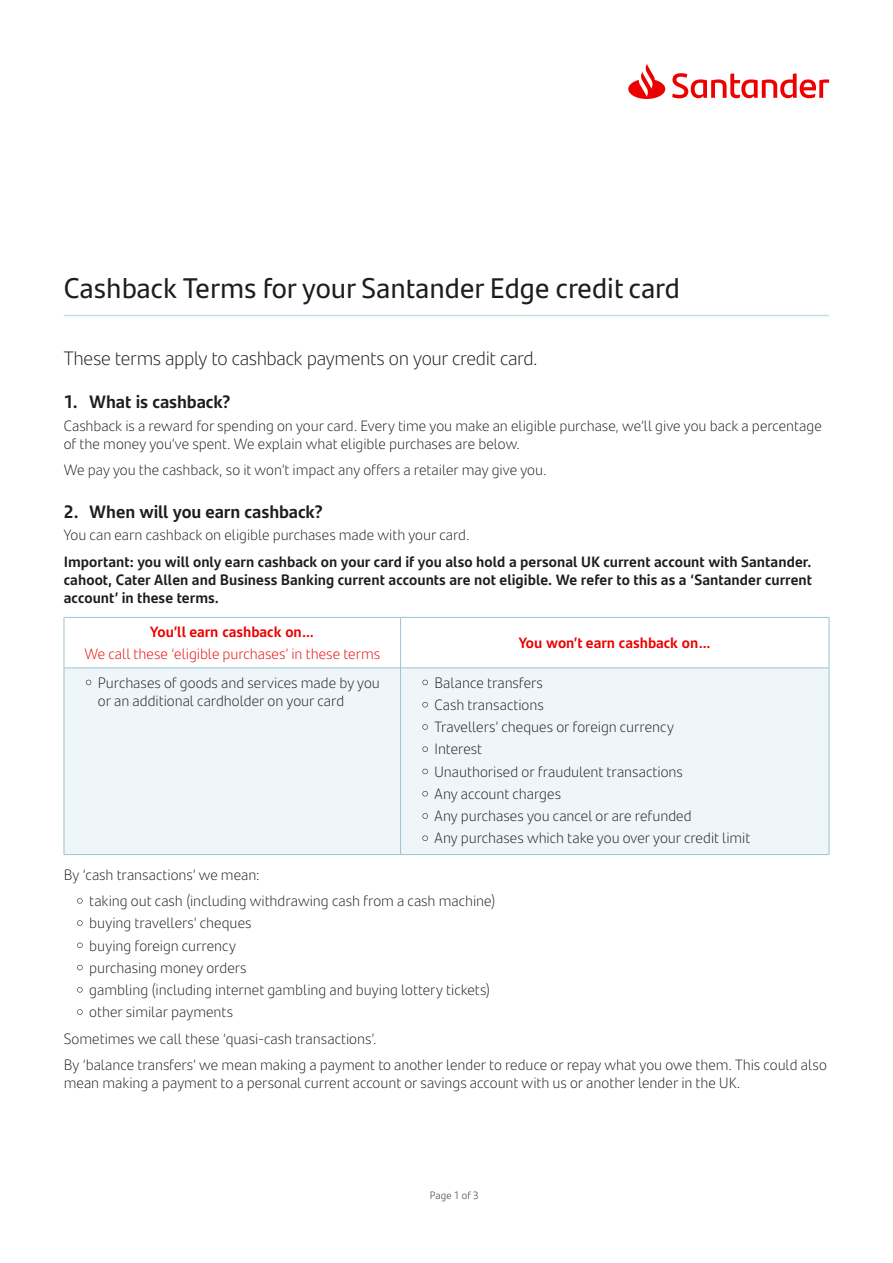
<style>
.page{position:relative;width:893px;height:1263px;background:#fff}
.page>*{position:absolute;margin:0;border:0;box-sizing:border-box;transform-origin:0 0}
.Header_H2{font:28.5px "Santander Text";color:#1d1d1c}
.Header_H4{font:300 19.5px "Santander Text";letter-spacing:-.02em;color:#1d1d1c}
.Subheading_A{font:700 18px "Santander Text";letter-spacing:-.005em;color:#1d1d1c}
.Body_copy{font:300 15px/18px "Santander Text";color:#1d1d1c}
.Body_copy-2{font:700 15px/18px "Santander Text";letter-spacing:.005em;color:#1d1d1c;text-align:justify}
.Table_Header{font:700 15px "Santander Text";color:#ec0000}
.Body_copy-3{font:300 15px "Santander Text";color:#ec0000}
.Page_numbers{font:300 10.5px "Santander Text";letter-spacing:.005em;color:#1d1d1c}
</style>
<div class="page">
<hr style="left:64px;top:315px;width:765px;height:1px;background:#c3dee7">
<div style="left:65px;top:669px;width:764px;height:185px;background:#eef6f9"></div>
<hr style="left:64px;top:617px;width:337px;height:1px;background:#9bc3d3">
<hr style="left:64px;top:618px;width:1px;height:50px;background:#9bc3d3">
<hr style="left:401px;top:617px;width:428px;height:1px;background:#9bc3d3">
<hr style="left:400px;top:618px;width:1px;height:50px;background:#9bc3d3">
<hr style="left:829px;top:618px;width:1px;height:50px;background:#9bc3d3">
<hr style="left:64px;top:668px;width:337px;height:1px;background:#9bc3d3">
<hr style="left:64px;top:668px;width:1px;height:186px;background:#9bc3d3">
<hr style="left:401px;top:668px;width:428px;height:1px;background:#9bc3d3">
<hr style="left:400px;top:668px;width:1px;height:186px;background:#9bc3d3">
<hr style="left:829px;top:668px;width:1px;height:186px;background:#9bc3d3">
<hr style="left:64px;top:854px;width:337px;height:1px;background:#9bc3d3">
<hr style="left:401px;top:854px;width:428px;height:1px;background:#9bc3d3">
<svg style="left:86px;top:680px;width:5px;height:5px"></svg>
<svg style="left:422px;top:680px;width:6px;height:5px"></svg>
<svg style="left:422px;top:702px;width:6px;height:5px"></svg>
<svg style="left:422px;top:724px;width:6px;height:6px"></svg>
<svg style="left:422px;top:746px;width:6px;height:6px"></svg>
<svg style="left:422px;top:769px;width:6px;height:5px"></svg>
<svg style="left:422px;top:791px;width:6px;height:5px"></svg>
<svg style="left:422px;top:813px;width:6px;height:6px"></svg>
<svg style="left:422px;top:835px;width:6px;height:6px"></svg>
<svg style="left:77px;top:898px;width:6px;height:5px"></svg>
<svg style="left:77px;top:920px;width:6px;height:6px"></svg>
<svg style="left:77px;top:943px;width:6px;height:5px"></svg>
<svg style="left:77px;top:965px;width:6px;height:5px"></svg>
<svg style="left:77px;top:987px;width:6px;height:5px"></svg>
<svg style="left:77px;top:1009px;width:6px;height:6px"></svg>
<svg style="left:628px;top:64px;width:201px;height:35px"></svg>
<p class="Header_H2" style="left:64px;top:266px;width:618px">Cashback Terms for your Santander Edge credit card</p>
<p class="Header_H4" style="left:64px;top:344px;width:475px">These terms apply to cashback payments on your credit card.</p>
<p class="Subheading_A" style="left:64px;top:388px;width:168px">1. What is cashback?</p>
<p class="Body_copy" style="left:64px;top:416px;width:760px">Cashback is a reward for spending on your card. Every time you make an eligible purchase, we’ll give you back a percentage of the money you’ve spent. We explain what eligible purchases are below.</p>
<p class="Body_copy" style="left:64px;top:460px;width:484px">We pay you the cashback, so it won’t impact any offers a retailer may give you.</p>
<p class="Subheading_A" style="left:64px;top:497px;width:260px">2. When will you earn cashback?</p>
<p class="Body_copy" style="left:64px;top:525px;width:407px">You can earn cashback on eligible purchases made with your card.</p>
<p class="Body_copy-2" style="left:64px;top:551px;width:750px">Important: you will only earn cashback on your card if you also hold a personal UK current account with Santander. cahoot, Cater Allen and Business Banking current accounts are not eligible. We refer to this as a ‘Santander current account’ in these terms.</p>
<p class="Table_Header" style="left:150px;top:620px;width:165px">You’ll earn cashback on…</p>
<p class="Body_copy-3" style="left:84px;top:643px;width:297px">We call these ‘eligible purchases’ in these terms</p>
<p class="Table_Header" style="left:519px;top:631px;width:193px">You won’t earn cashback on…</p>
<p class="Body_copy" style="left:98px;top:673px;width:284px">Purchases of goods and services made by you or an additional cardholder on your card</p>
<p class="Body_copy" style="left:435px;top:673px;width:110px">Balance transfers</p>
<p class="Body_copy" style="left:435px;top:695px;width:111px">Cash transactions</p>
<p class="Body_copy" style="left:435px;top:717px;width:241px">Travellers’ cheques or foreign currency</p>
<p class="Body_copy" style="left:435px;top:739px;width:49px">Interest</p>
<p class="Body_copy" style="left:435px;top:762px;width:250px">Unauthorised or fraudulent transactions</p>
<p class="Body_copy" style="left:435px;top:784px;width:128px">Any account charges</p>
<p class="Body_copy" style="left:435px;top:806px;width:259px">Any purchases you cancel or are refunded</p>
<p class="Body_copy" style="left:435px;top:828px;width:317px">Any purchases which take you over your credit limit</p>
<p class="Body_copy" style="left:64px;top:864px;width:197px">By ‘cash transactions’ we mean:</p>
<p class="Body_copy" style="left:89px;top:891px;width:408px">taking out cash (including withdrawing cash from a cash machine)</p>
<p class="Body_copy" style="left:89px;top:913px;width:164px">buying travellers’ cheques</p>
<p class="Body_copy" style="left:89px;top:935px;width:148px">buying foreign currency</p>
<p class="Body_copy" style="left:89px;top:958px;width:159px">purchasing money orders</p>
<p class="Body_copy" style="left:89px;top:980px;width:403px">gambling (including internet gambling and buying lottery tickets)</p>
<p class="Body_copy" style="left:89px;top:1002px;width:145px">other similar payments</p>
<p class="Body_copy" style="left:64px;top:1029px;width:314px">Sometimes we call these ‘quasi-cash transactions’.</p>
<p class="Body_copy" style="left:64px;top:1055px;width:764px">By ‘balance transfers’ we mean making a payment to another lender to reduce or repay what you owe them. This could also mean making a payment to a personal current account or savings account with us or another lender in the UK.</p>
<p class="Page_numbers" style="left:430px;top:1188px;width:50px">Page 1 of 3</p>
</div>
